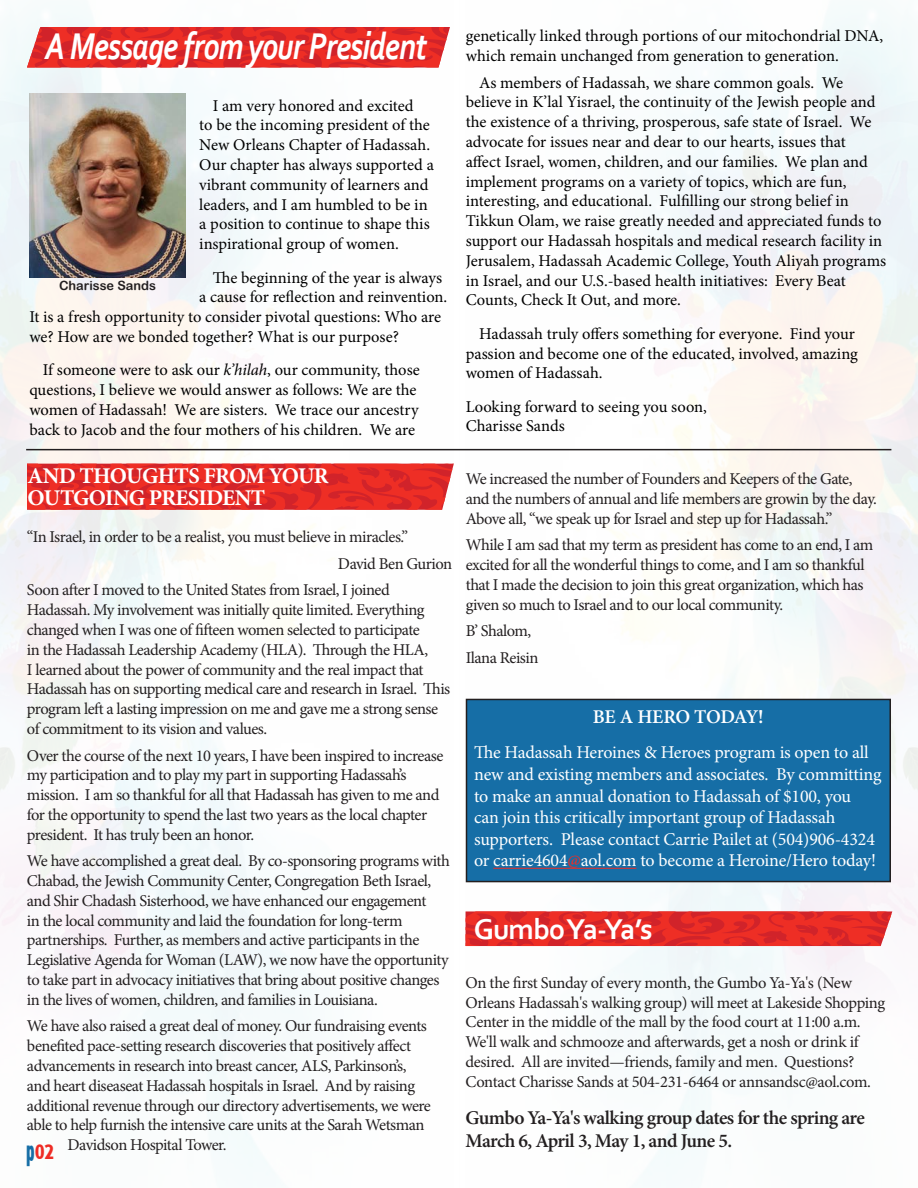
<style>
.page{position:relative;width:918px;height:1188px;background:#fff}
.page>*{position:absolute;margin:0;border:0;box-sizing:border-box;transform-origin:0 0}
.Article_Title_text{font:italic 700 39px "Corbel";letter-spacing:-.03em;color:#fff;scale:.8 1}
.t1{font:900 condensed 33px "Arche Black Condensed S Si";color:#166ea6;scale:.64 1}
.Article_Title_text-2{font:700 30px "Corbel";letter-spacing:-.03em;color:#fff}
.Article_text_no_inde{font:700 22.5px/22.5px "Minion Pro";letter-spacing:-.03em;color:#fff}
.Article_text_no_inde-2{font:600 19.5px/23.4px "Minion Pro";letter-spacing:-.035em;color:#231f20}
.Article_text_no_inde-3{font:600 19.5px "Minion Pro";letter-spacing:-.02em;color:#fff}
.t2{font:900 condensed 19.5px "Arche Black Condensed S Si";color:#ee2c25}
.Article_text_no_inde-4{font:18px/21.6px "Minion Pro";letter-spacing:-.01em;color:#fff}
.Article_text_no_inde-5{font:16.5px/19.8px "Minion Pro";letter-spacing:-.03em;color:#231f20}
.Article_Text_Indent{font:16.5px/19.8px "Minion Pro";letter-spacing:-.005em;color:#000}
.Picture_Captions{font:12.75px "Arial Rounded MT Bold";color:#231f20}
.s1{font-style:italic}
.s2{color:#ee2c25}
</style>
<div class="page">
<img style="left:210px;top:8px;width:708px;height:1180px">
<svg style="left:27px;top:27px;width:423px;height:41px;background:#e3312e"></svg>
<svg style="left:27px;top:464px;width:427px;height:46px;background:#e32d2a"></svg>
<svg style="left:466px;top:911px;width:426px;height:35px;background:#e22d2a"></svg>
<img style="left:29px;top:94px;width:157px;height:184px">
<hr style="left:26px;top:449px;width:865px;height:1px;background:#231f20">
<div style="left:466px;top:699px;width:424px;height:183px;background:#166ea6"></div>
<div style="left:466px;top:699px;width:425px;height:183px;border:2px solid #231f20"></div>
<hr style="left:493px;top:868px;width:143px;height:1px;background:#ee2c25">
<p class="Article_Title_text" style="left:45px;top:22px;width:478px">A Message from your President</p>
<p class="Article_Text_Indent" style="left:199px;top:96px;width:236px;text-indent:14px">I am very honored and excited<br>to be the incoming president of the<br>New Orleans Chapter of Hadassah.<br>Our chapter has always supported a vibrant community of learners and leaders, and I am humbled to be in a position to continue to shape this inspirational group of women.</p>
<p class="Article_Text_Indent" style="left:213px;top:267px;width:231px">The beginning of the year is always</p>
<p class="Article_Text_Indent" style="left:199px;top:287px;width:250px">a cause for reflection and reinvention.</p>
<p class="Article_Text_Indent" style="left:29px;top:307px;width:413px">It is a fresh opportunity to consider pivotal questions: Who are</p>
<p class="Article_Text_Indent" style="left:29px;top:327px;width:371px">we? How are we bonded together? What is our purpose?</p>
<p class="Article_Text_Indent" style="left:29px;top:360px;width:392px;text-indent:13px">If someone were to ask our <span class="s1">k’hilah</span>, our community, those questions, I believe we would answer as follows: We are the women of Hadassah! We are sisters. We trace our ancestry back to Jacob and the four mothers of his children. We are</p>
<p class="Picture_Captions" style="left:59px;top:278px;width:98px">Charisse Sands</p>
<p class="Article_text_no_inde" style="left:28px;top:464px;width:303px">AND THOUGHTS FROM YOUR<br>OUTGOING PRESIDENT</p>
<p class="Article_text_no_inde-5" style="left:27px;top:527px;width:383px">“In Israel, in order to be a realist, you must believe in miracles.”</p>
<p class="Article_text_no_inde-5" style="left:338px;top:554px;width:116px">David Ben Gurion</p>
<p class="Article_text_no_inde-5" style="left:27px;top:580px;width:425px">Soon after I moved to the United States from Israel, I joined Hadassah. My involvement was initially quite limited. Everything changed when I was one of fifteen women selected to participate<br>in the Hadassah Leadership Academy (HLA). Through the HLA,<br>I learned about the power of community and the real impact that Hadassah has on supporting medical care and research in Israel. This program left a lasting impression on me and gave me a strong sense of commitment to its vision and values.</p>
<p class="Article_text_no_inde-5" style="left:27px;top:745px;width:418px">Over the course of the next 10 years, I have been inspired to increase my participation and to play my part in supporting Hadassah’s mission. I am so thankful for all that Hadassah has given to me and for the opportunity to spend the last two years as the local chapter president. It has truly been an honor.</p>
<p class="Article_text_no_inde-5" style="left:27px;top:851px;width:424px">We have accomplished a great deal. By co-sponsoring programs with Chabad, the Jewish Community Center, Congregation Beth Israel, and Shir Chadash Sisterhood, we have enhanced our engagement<br>in the local community and laid the foundation for long-term partnerships. Further, as members and active participants in the Legislative Agenda for Woman (LAW), we now have the opportunity to take part in advocacy initiatives that bring about positive changes in the lives of women, children, and families in Louisiana.</p>
<p class="Article_text_no_inde-5" style="left:27px;top:1016px;width:402px">We have also raised a great deal of money. Our fundraising events</p>
<p class="Article_text_no_inde-5" style="left:27px;top:1036px;width:386px">benefited pace-setting research discoveries that positively affect</p>
<p class="Article_text_no_inde-5" style="left:27px;top:1056px;width:381px">advancements in research into breast cancer, ALS, Parkinson’s,</p>
<p class="Article_text_no_inde-5" style="left:27px;top:1076px;width:390px">and heart diseaseat Hadassah hospitals in Israel. And by raising</p>
<p class="Article_text_no_inde-5" style="left:27px;top:1096px;width:406px">additional revenue through our directory advertisements, we were</p>
<p class="Article_text_no_inde-5" style="left:27px;top:1115px;width:399px">able to help furnish the intensive care units at the Sarah Wetsman</p>
<p class="Article_text_no_inde-5" style="left:68px;top:1135px;width:161px">Davidson Hospital Tower.</p>
<p class="t1" style="left:26px;top:1128px;width:15px">p</p>
<p class="t2" style="left:35px;top:1140px;width:20px">02</p>
<p class="Article_Text_Indent" style="left:466px;top:26px;width:419px">genetically linked through portions of our mitochondrial DNA, which remain unchanged from generation to generation.</p>
<p class="Article_Text_Indent" style="left:466px;top:73px;width:422px;text-indent:13px">As members of Hadassah, we share common goals. We believe in K’lal Yisrael, the continuity of the Jewish people and the existence of a thriving, prosperous, safe state of Israel. We advocate for issues near and dear to our hearts, issues that<br>affect Israel, women, children, and our families. We plan and implement programs on a variety of topics, which are fun, interesting, and educational. Fulfilling our strong belief in Tikkun Olam, we raise greatly needed and appreciated funds to support our Hadassah hospitals and medical research facility in Jerusalem, Hadassah Academic College, Youth Aliyah programs in Israel, and our U.S.-based health initiatives: Every Beat Counts, Check It Out, and more.</p>
<p class="Article_Text_Indent" style="left:466px;top:324px;width:394px;text-indent:13px">Hadassah truly offers something for everyone. Find your passion and become one of the educated, involved, amazing women of Hadassah.</p>
<p class="Article_Text_Indent" style="left:466px;top:397px;width:243px">Looking forward to seeing you soon,</p>
<p class="Article_Text_Indent" style="left:466px;top:416px;width:101px">Charisse Sands</p>
<p class="Article_text_no_inde-5" style="left:466px;top:469px;width:413px">We increased the number of Founders and Keepers of the Gate, and the numbers of annual and life members are growin by the day.<br>Above all, “we speak up for Israel and step up for Hadassah.”</p>
<p class="Article_text_no_inde-5" style="left:466px;top:535px;width:409px">While I am sad that my term as president has come to an end, I am excited for all the wonderful things to come, and I am so thankful that I made the decision to join this great organization, which has given so much to Israel and to our local community.</p>
<p class="Article_text_no_inde-5" style="left:466px;top:621px;width:67px">B’ Shalom,</p>
<p class="Article_text_no_inde-5" style="left:466px;top:648px;width:74px">Ilana Reisin</p>
<p class="Article_text_no_inde-3" style="left:593px;top:704px;width:172px">BE A HERO TODAY!</p>
<p class="Article_text_no_inde-4" style="left:474px;top:742px;width:409px">The Hadassah Heroines &amp; Heroes program is open to all new and existing members and associates. By committing to make an annual donation to Hadassah of $100, you<br>can join this critically important group of Hadassah supporters. Please contact Carrie Pailet at (504)906-4324 or carrie4604<span class="s2">@</span>aol.com to become a Heroine/Hero today!</p>
<p class="Article_Title_text-2" style="left:474px;top:910px;width:181px">Gumbo Ya-Ya’s</p>
<p class="Article_text_no_inde-5" style="left:466px;top:973px;width:421px">On the first Sunday of every month, the Gumbo Ya-Ya's (New Orleans Hadassah's walking group) will meet at Lakeside Shopping Center in the middle of the mall by the food court at 11:00 a.m.<br>We'll walk and schmooze and afterwards, get a nosh or drink if desired. All are invited—friends, family and men. Questions?<br>Contact Charisse Sands at 504-231-6464 or annsandsc@aol.com.</p>
<p class="Article_text_no_inde-2" style="left:466px;top:1106px;width:401px">Gumbo Ya-Ya's walking group dates for the spring are<br>March 6, April 3, May 1, and June 5.</p>
</div>
